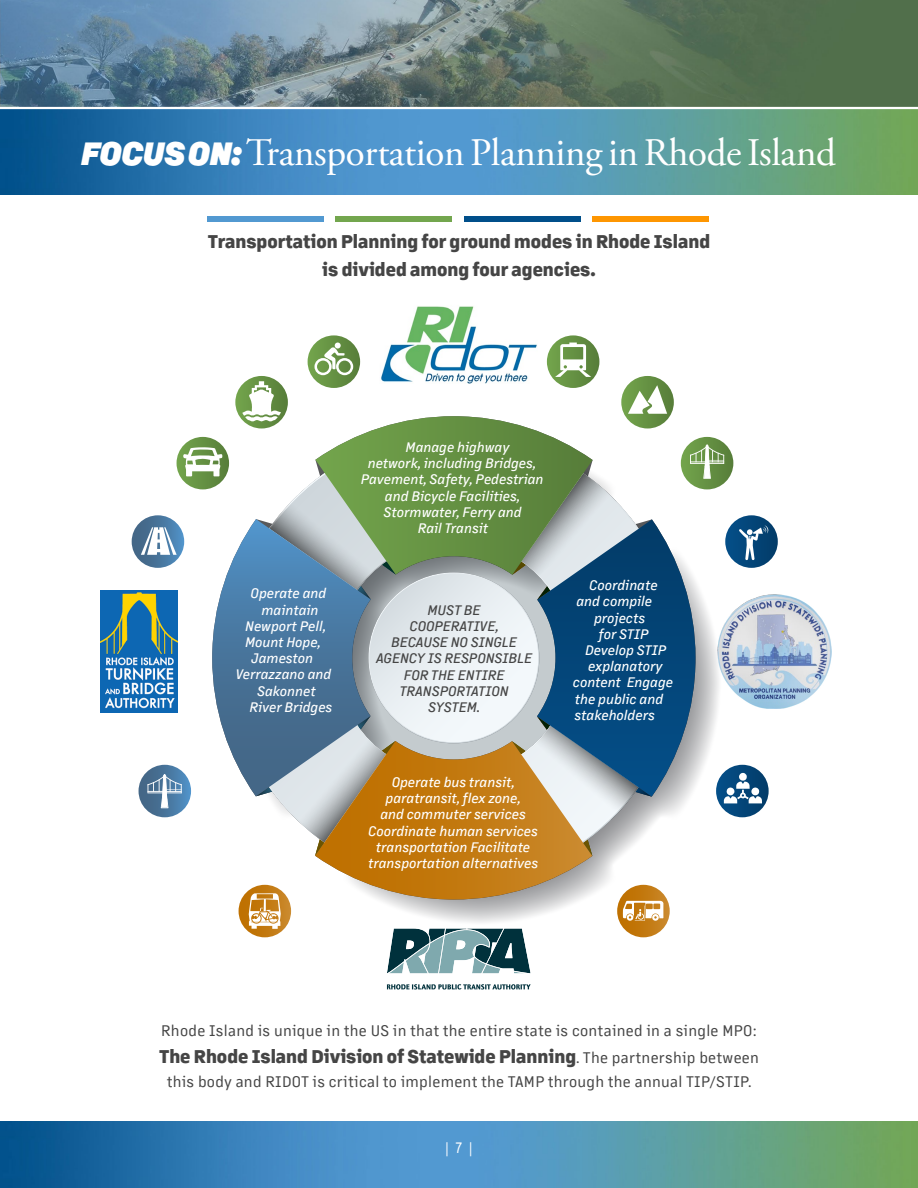
<style>
.page{position:relative;width:918px;height:1188px;background:#fff}
.page>*{position:absolute;margin:0;border:0;box-sizing:border-box;transform-origin:0 0}
.t1{font:39px "Adobe Garamond Pro";letter-spacing:-.01em;color:#fff}
.t2{font:800 18px/28.5px "Margin MVB";color:#454545;text-align:center}
.t3{font:15px "Margin MVB";letter-spacing:.02em;color:#454545}
.t4{font:15px "Arial Narrow";color:#fff}
.t5{font:italic 500 13.5px/16.2px "Margin MVB";color:#fff;text-align:center}
.t6{font:italic 500 13.5px/16.2px "Margin MVB";color:#454545;text-align:center}
.s1{font-family:"Margin MVB";font-weight:900;font-style:italic;font-size:31.5px}
.s2{font-weight:400;font-size:15px}
</style>
<div class="page">
<img style="left:0;top:1121px;width:918px;height:67px">
<img style="left:0;top:109px;width:918px;height:85px">
<img style="left:0;top:0;width:918px;height:107px">
<svg style="left:238px;top:442px;width:483px;height:483px"></svg>
<svg style="left:228px;top:442px;width:451px;height:441px"></svg>
<svg style="left:512px;top:473px;width:104px;height:127px"></svg>
<svg style="left:512px;top:716px;width:140px;height:104px"></svg>
<svg style="left:256px;top:716px;width:139px;height:140px"></svg>
<svg style="left:269px;top:495px;width:127px;height:104px"></svg>
<div style="left:369px;top:573px;width:169px;height:169px;background:linear-gradient(to right,#dee5e9,#f4f9fc);border-radius:84px"></div>
<svg style="left:315px;top:741px;width:277px;height:159px;background:#c48d3c"></svg>
<svg style="left:212px;top:519px;width:159px;height:277px;background:#6e90ac"></svg>
<svg style="left:315px;top:416px;width:278px;height:159px;background:#81a26b"></svg>
<svg style="left:537px;top:519px;width:159px;height:278px;background:#467396"></svg>
<img style="left:381px;top:306px;width:156px;height:77px">
<svg style="left:387px;top:984px;width:144px;height:6px"></svg>
<svg style="left:387px;top:928px;width:144px;height:46px"></svg>
<img style="left:100px;top:591px;width:78px;height:121px">
<img style="left:717px;top:594px;width:115px;height:115px">
<svg style="left:235px;top:376px;width:53px;height:53px"></svg>
<svg style="left:242px;top:381px;width:39px;height:40px"></svg>
<svg style="left:308px;top:335px;width:52px;height:53px"></svg>
<svg style="left:314px;top:343px;width:39px;height:32px"></svg>
<svg style="left:547px;top:335px;width:52px;height:53px"></svg>
<svg style="left:555px;top:343px;width:36px;height:34px"></svg>
<svg style="left:621px;top:376px;width:53px;height:53px"></svg>
<svg style="left:628px;top:385px;width:39px;height:29px"></svg>
<div style="left:177px;top:437px;width:52px;height:52px;background:linear-gradient(to right,#72a44a,#5b813e);border-radius:26px"></div>
<svg style="left:183px;top:447px;width:39px;height:29px"></svg>
<div style="left:681px;top:437px;width:52px;height:52px;background:linear-gradient(to right,#73a54c,#597f3b);border-radius:26px"></div>
<svg style="left:690px;top:444px;width:34px;height:35px"></svg>
<svg style="left:139px;top:765px;width:52px;height:52px"></svg>
<svg style="left:148px;top:774px;width:34px;height:34px"></svg>
<svg style="left:617px;top:885px;width:53px;height:52px"></svg>
<svg style="left:623px;top:901px;width:40px;height:20px"></svg>
<div style="left:239px;top:885px;width:52px;height:52px;background:linear-gradient(to right,#bc6b00,#ca8a2e);border-radius:26px"></div>
<svg style="left:249px;top:893px;width:32px;height:36px"></svg>
<svg style="left:716px;top:765px;width:53px;height:52px"></svg>
<svg style="left:724px;top:773px;width:38px;height:30px"></svg>
<svg style="left:725px;top:515px;width:53px;height:53px"></svg>
<svg style="left:739px;top:525px;width:30px;height:35px"></svg>
<svg style="left:132px;top:515px;width:52px;height:53px"></svg>
<svg style="left:141px;top:527px;width:36px;height:28px"></svg>
<div style="left:207px;top:216px;width:117px;height:6px;background:#5299d1"></div>
<div style="left:336px;top:216px;width:116px;height:6px;background:#73a64e"></div>
<div style="left:464px;top:216px;width:116px;height:6px;background:#004f8a"></div>
<div style="left:592px;top:216px;width:117px;height:6px;background:#fe9601"></div>
<h1 class="t1" style="left:81px;top:129px;width:756px"><span class="s1">FOCUS ON:</span>Transportation Planning in Rhode Island</h1>
<h2 class="t2" style="left:208px;top:226px;width:504px">Transportation Planning for ground modes in Rhode Island is divided among four agencies.</h2>
<p class="t5" style="left:251px;top:585px;width:77px">Operate and</p>
<p class="t5" style="left:262px;top:601px;width:58px">maintain</p>
<p class="t5" style="left:245px;top:617px;width:82px">Newport Pell,</p>
<p class="t5" style="left:245px;top:633px;width:78px">Mount Hope,</p>
<p class="t5" style="left:251px;top:650px;width:63px">Jameston</p>
<p class="t5" style="left:235px;top:666px;width:97px">Verrazzano and</p>
<p class="t5" style="left:257px;top:682px;width:60px">Sakonnet</p>
<p class="t5" style="left:249px;top:698px;width:84px">River Bridges</p>
<p class="t5" style="left:406px;top:438px;width:105px">Manage highway</p>
<p class="t5" style="left:368px;top:455px;width:170px">network, including Bridges,</p>
<p class="t5" style="left:361px;top:471px;width:184px">Pavement, Safety, Pedestrian</p>
<p class="t5" style="left:385px;top:487px;width:137px">and Bicycle Facilities,</p>
<p class="t5" style="left:384px;top:503px;width:140px">Stormwater, Ferry and</p>
<p class="t5" style="left:418px;top:519px;width:72px">Rail Transit</p>
<p class="t6" style="left:376px;top:601px;width:158px">MUST BE<br>COOPERATIVE,<br>BECAUSE NO SINGLE<br>AGENCY IS RESPONSIBLE<br>FOR THE ENTIRE<br>TRANSPORTATION<br>SYSTEM.</p>
<p class="t5" style="left:368px;top:773px;width:172px">Operate bus transit, paratransit, flex zone,<br>and commuter services<br>Coordinate human services transportation Facilitate transportation alternatives</p>
<p class="t5" style="left:589px;top:577px;width:70px">Coordinate</p>
<p class="t5" style="left:576px;top:593px;width:77px">and compile</p>
<p class="t5" style="left:594px;top:609px;width:53px">projects</p>
<p class="t5" style="left:599px;top:625px;width:51px">for STIP</p>
<p class="t5" style="left:585px;top:641px;width:83px">Develop STIP</p>
<p class="t5" style="left:588px;top:658px;width:76px">explanatory</p>
<p class="t5" style="left:573px;top:674px;width:102px">content Engage</p>
<p class="t5" style="left:575px;top:690px;width:90px">the public and</p>
<p class="t5" style="left:575px;top:706px;width:82px">stakeholders</p>
<p class="t3" style="left:161px;top:1020px;width:597px">Rhode Island is unique in the US in that the entire state is contained in a single MPO:</p>
<h2 class="t2" style="left:159px;top:1041px;width:601px">The Rhode Island Division of Statewide Planning<span class="s2">. The partnership between</span></h2>
<p class="t3" style="left:167px;top:1071px;width:586px">this body and RIDOT is critical to implement the TAMP through the annual TIP/STIP.</p>
<p class="t4" style="left:446px;top:1137px;width:28px">| 7 |</p>
</div>
